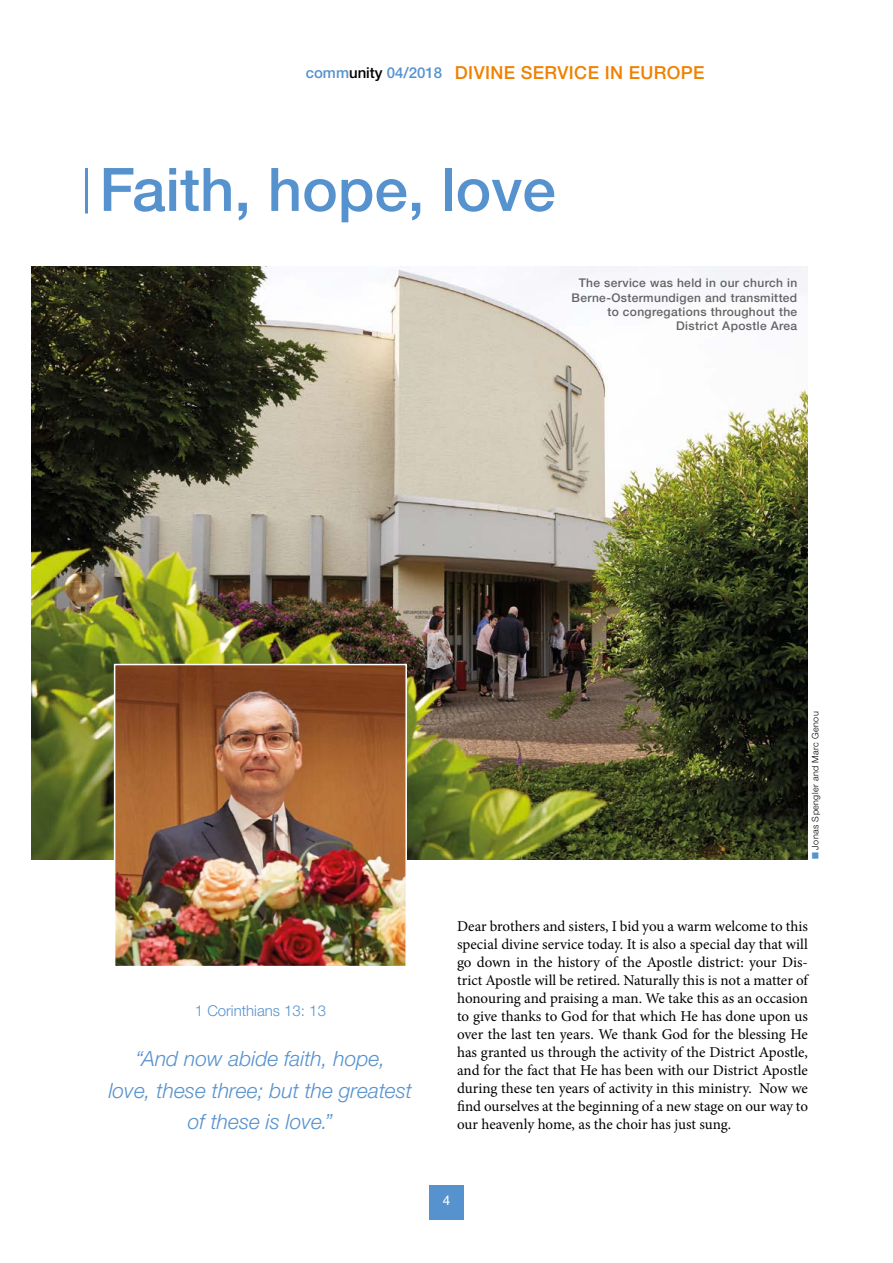
<style>
.page{position:relative;width:893px;height:1263px;background:#fff}
.page>*{position:absolute;margin:0;border:0;box-sizing:border-box;transform-origin:0 0}
.t1{font:500 60px "Helvetica Neue LTW1 G";color:#5692ce}
.t2{font:italic 300 21px/31.5px "Helvetica Neue LTW1 G";color:#5692ce;text-align:center}
.t3{font:500 18px "Helvetica Neue LTW1 G";letter-spacing:.02em;color:#f08100}
.t4{font:15px/18px "Minion Pro";letter-spacing:-.005em;color:#000;text-align:justify}
.t5{font:300 15px "Helvetica Neue LTW1 G";color:#5692ce}
.t6{font:300 13.5px "Helvetica Neue LTW1 G";color:#fff}
.t7{font:500 12px/14.4px "Helvetica Neue LTW1 G";letter-spacing:.03em;color:#646363;text-align:right}
.t8{font:300 9px "Helvetica Neue LTW1 G";letter-spacing:.04em;color:#000}
.s1{font-size:15px;color:#5692ce}
.s2{font-size:15px;color:#000}
.s3{color:#5692ce}
.s4{font-family:"Helvetica LT Std";font-weight:400}
</style>
<div class="page">
<div style="left:429px;top:1185px;width:35px;height:34px;background:#5692ce"></div>
<img style="left:32px;top:266px;width:776px;height:593px">
<img style="left:117px;top:667px;width:287px;height:297px">
<div style="left:114px;top:664px;width:293px;height:303px;border:2px solid #fff"></div>
<hr style="left:85px;top:168px;width:3px;height:45px;background:#5692ce">
<p class="t3" style="left:306px;top:62px;width:400px"><span class="s1">comm</span><span class="s2">unity</span> <span class="s1">04/2018</span> DIVINE SERVICE IN EuRopE</p>
<h1 class="t1" style="left:99px;top:153px;width:458px">Faith, hope, love</h1>
<p class="t7" style="left:572px;top:276px;width:227px">The service was held in our church in<br>Berne-ostermundigen and transmitted to congregations throughout the<br>District Apostle Area</p>
<p class="t8" style="left:810px;top:859px;width:149px;rotate:-90deg"><span class="s3">■</span> Jonas Spengler and Marc Genou</p>
<p class="t5" style="left:195px;top:1002px;width:133px">1 Corinthians 13: 13</p>
<h2 class="t2" style="left:109px;top:1043px;width:305px">“And now abide faith, hope,<br>love, these three; but the greatest of these is love.”</h2>
<p class="t4" style="left:457px;top:917px;width:352px">Dear brothers and sisters, I bid you a warm welcome to this special divine service today. It is also a special day that will go down in the history of the Apostle district: your Dis&shy;trict Apostle will be retired. Naturally this is not a matter of honouring and praising a man. We take this as an occasion to give thanks to God for that which He has done upon us over the last ten years. We thank God for the blessing He has granted us through the activity of the District Apostle, and for the fact that He has been with our District Apostle during these ten years of activity in this ministry. Now we find ourselves at the beginning of a new stage on our way to our heavenly home, as the choir has just sung.</p>
<p class="t6" style="left:443px;top:1189px;width:9px">4<span class="s4">4</span></p>
</div>
